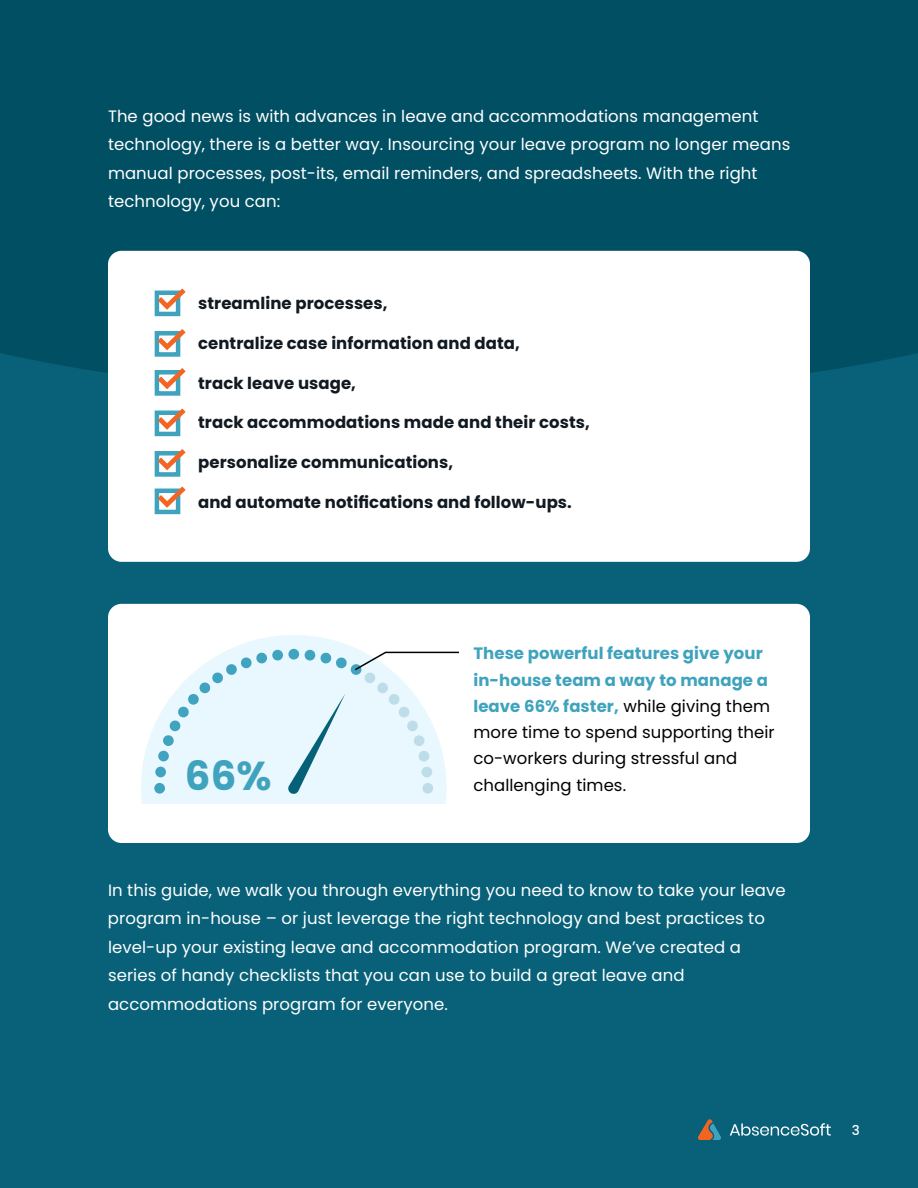
<style>
.page{position:relative;width:918px;height:1188px;background:#086179}
.page>*{position:absolute;margin:0;border:0;box-sizing:border-box;transform-origin:0 0}
.t1{font:700 40.35px "Poppins";color:#3fa3bd}
.t2{font:16.5px/28.5px "Poppins";letter-spacing:.005em;color:#fff}
.t3{font:700 16.5px "Poppins";letter-spacing:.005em;color:#111921}
.t4{font:16.5px/26.2px "Poppins";letter-spacing:.005em;color:#000}
.t5{font:500 13.5px "Poppins";color:#fff}
.s1{font-weight:700;color:#3fa3bd}
</style>
<div class="page">
<div style="left:0;top:0;width:918px;height:373px;background:#004f63"></div>
<svg style="left:698px;top:1119px;width:23px;height:21px"></svg>
<svg style="left:730px;top:1123px;width:101px;height:13px"></svg>
<div style="left:108px;top:251px;width:702px;height:311px;background:#fff;border-radius:14px"></div>
<div style="left:155px;top:291px;width:25px;height:25px;background:#fff;border:4px solid #3fa3bd"></div>
<div style="left:155px;top:331px;width:25px;height:26px;background:#fff;border:4px solid #3fa3bd"></div>
<div style="left:155px;top:370px;width:25px;height:26px;background:#fff;border:4px solid #3fa3bd"></div>
<div style="left:155px;top:411px;width:25px;height:25px;background:#fff;border:4px solid #3fa3bd"></div>
<div style="left:155px;top:451px;width:25px;height:26px;background:#fff;border:4px solid #3fa3bd"></div>
<div style="left:155px;top:489px;width:25px;height:25px;background:#fff;border:4px solid #3fa3bd"></div>
<svg style="left:158px;top:288px;width:28px;height:22px"></svg>
<svg style="left:158px;top:368px;width:28px;height:21px"></svg>
<svg style="left:158px;top:408px;width:28px;height:22px"></svg>
<svg style="left:158px;top:329px;width:28px;height:21px"></svg>
<svg style="left:158px;top:449px;width:28px;height:21px"></svg>
<svg style="left:158px;top:486px;width:28px;height:22px"></svg>
<div style="left:108px;top:604px;width:702px;height:239px;background:#fff;border-radius:14px"></div>
<svg style="left:141px;top:635px;width:305px;height:169px;fill:#eaf7fe"></svg>
<svg style="left:154px;top:649px;width:305px;height:146px"></svg>
<p class="t2" style="left:108px;top:102px;width:684px">The good news is with advances in leave and accommodations management technology, there is a better way. Insourcing your leave program no longer means manual processes, post-its, email reminders, and spreadsheets. With the right technology, you can:</p>
<p class="t3" style="left:198px;top:294px;width:191px">streamline processes,</p>
<p class="t3" style="left:198px;top:334px;width:323px">centralize case information and data,</p>
<p class="t3" style="left:198px;top:373px;width:159px">track leave usage,</p>
<p class="t3" style="left:198px;top:413px;width:393px">track accommodations made and their costs,</p>
<p class="t3" style="left:198px;top:453px;width:257px">personalize communications,</p>
<p class="t3" style="left:198px;top:493px;width:375px">and automate notifications and follow-ups.</p>
<h1 class="t1" style="left:185px;top:752px;width:88px">66%</h1>
<p class="t4" style="left:473px;top:641px;width:303px"><span class="s1">These powerful features give your in-house team a way to manage a leave 66% faster,</span> while giving them more time to spend supporting their co-workers during stressful and</p>
<p class="t4" style="left:473px;top:772px;width:154px">challenging times.</p>
<p class="t2" style="left:108px;top:876px;width:679px">In this guide, we walk you through everything you need to know to take your leave program in-house – or just leverage the right technology and best practices to level-up your existing leave and accommodation program. We’ve created a series of handy checklists that you can use to build a great leave and accommodations program for everyone.</p>
<p class="t5" style="left:852px;top:1122px;width:10px">3</p>
</div>
